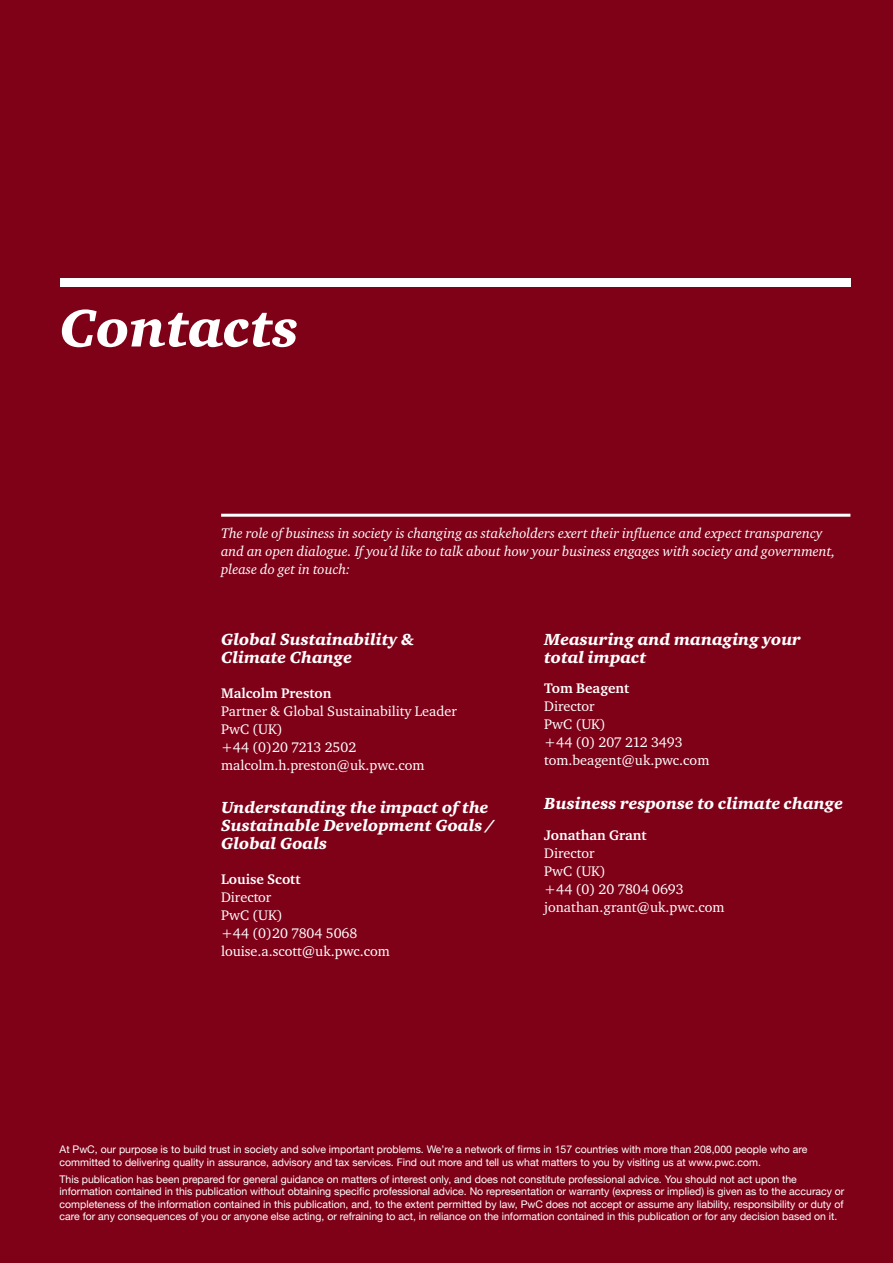
<style>
.page{position:relative;width:893px;height:1263px;background:#7f0118}
.page>*{position:absolute;margin:0;border:0;box-sizing:border-box;transform-origin:0 0}
.t1{font:54px "Charter ITC Blac Ital";color:#fff}
.t2{font:16.5px/18px "Charter ITC Blac Ital";color:#fff}
.t3{font:14.25px/18px "Charter ITC";color:#fff}
.t4{font:italic 14.25px/18px "Charter ITC";color:#fff}
.t5{font:700 14.25px "Charter ITC";color:#fff}
.t6{font:10.5px/12.6px "Helvetica Neue";color:#fff}
</style>
<div class="page">
<div style="left:60px;top:278px;width:790px;height:9px;background:#fff"></div>
<hr style="left:221px;top:514px;width:629px;height:3px;background:#fff">
<h1 class="t1" style="left:60px;top:295px;width:241px">Contacts</h1>
<h3 class="t4" style="left:221px;top:524px;width:616px">The role of business in society is changing as stakeholders exert their influence and expect transparency and an open dialogue. If you’d like to talk about how your business engages with society and government, please do get in touch:</h3>
<h2 class="t2" style="left:221px;top:630px;width:194px">Global Sustainability &amp;<br>Climate Change</h2>
<h3 class="t5" style="left:221px;top:684px;width:112px">Malcolm Preston</h3>
<h3 class="t3" style="left:221px;top:701px;width:237px">Partner &amp; Global Sustainability Leader<br>PwC (UK)<br>+44 (0)20 7213 2502 malcolm.h.preston@uk.pwc.com</h3>
<h2 class="t2" style="left:221px;top:798px;width:275px">Understanding the impact of the<br>Sustainable Development Goals /<br>Global Goals</h2>
<h3 class="t5" style="left:221px;top:870px;width:81px">Louise Scott</h3>
<h3 class="t3" style="left:221px;top:888px;width:170px">Director<br>PwC (UK)<br>+44 (0)20 7804 5068 louise.a.scott@uk.pwc.com</h3>
<h2 class="t2" style="left:544px;top:630px;width:258px">Measuring and managing your total impact</h2>
<h3 class="t5" style="left:544px;top:680px;width:86px">Tom Beagent</h3>
<h3 class="t3" style="left:544px;top:697px;width:167px">Director<br>PwC (UK)<br>+44 (0) 207 212 3493 tom.beagent@uk.pwc.com</h3>
<h2 class="t2" style="left:544px;top:794px;width:300px">Business response to climate change</h2>
<h3 class="t5" style="left:544px;top:826px;width:104px">Jonathan Grant</h3>
<h3 class="t3" style="left:544px;top:843px;width:182px">Director<br>PwC (UK)<br>+44 (0) 20 7804 0693 jonathan.grant@uk.pwc.com</h3>
<p class="t6" style="left:60px;top:1144px;width:749px">At PwC, our purpose is to build trust in society and solve important problems. We’re a network of firms in 157 countries with more than 208,000 people who are committed to delivering quality in assurance, advisory and tax services. Find out more and tell us what matters to you by visiting us at www.pwc.com.</p>
<p class="t6" style="left:60px;top:1173px;width:786px">This publication has been prepared for general guidance on matters of interest only, and does not constitute professional advice. You should not act upon the information contained in this publication without obtaining specific professional advice. No representation or warranty (express or implied) is given as to the accuracy or completeness of the information contained in this publication, and, to the extent permitted by law, PwC does not accept or assume any liability, responsibility or duty of care for any consequences of you or anyone else acting, or refraining to act, in reliance on the information contained in this publication or for any decision based on it.</p>
</div>
